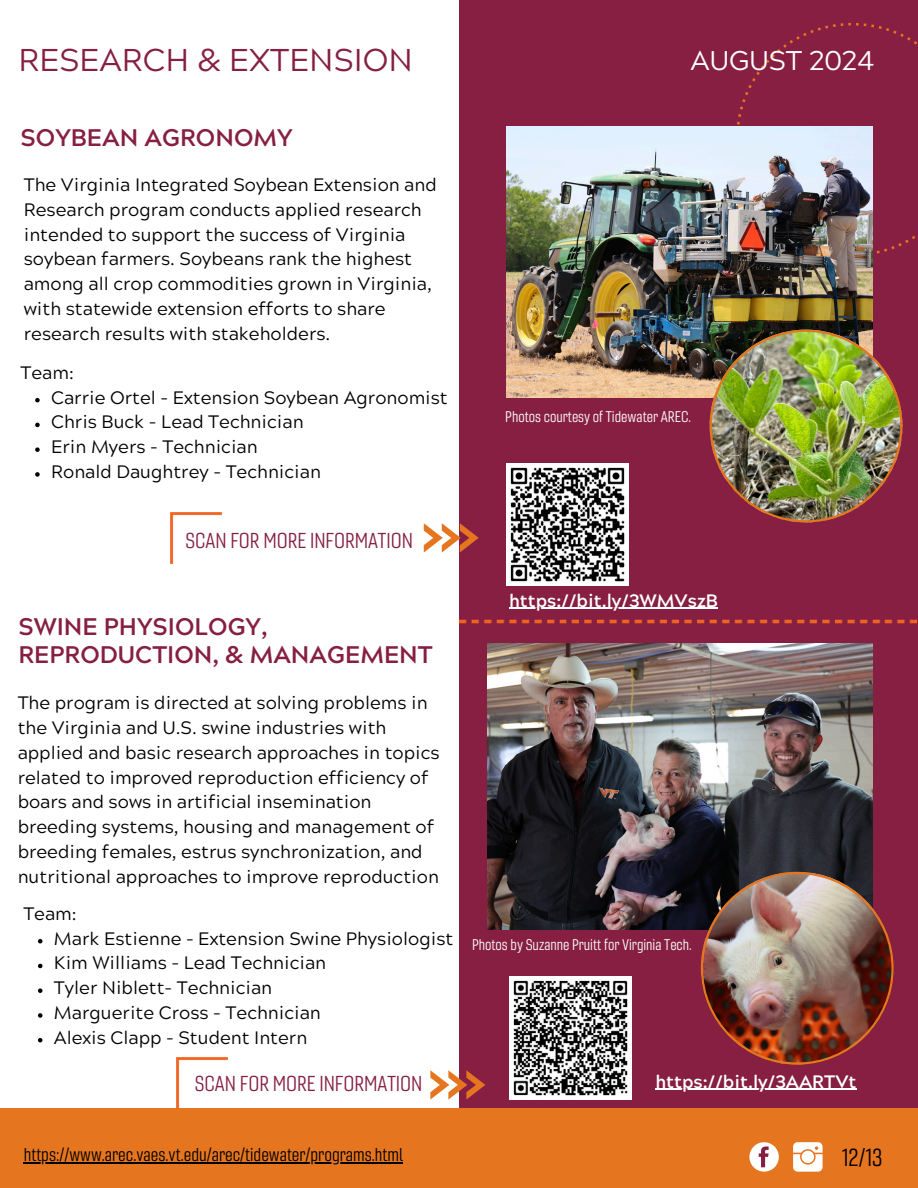
<style>
.page{position:relative;width:918px;height:1188px;background:#fff}
.page>*{position:absolute;margin:0;border:0;box-sizing:border-box;transform-origin:0 0}
.t1{font:31.5px "Acherus Grotesque";color:#861f41}
.t2{font:27px "Acherus Grotesque";color:#fff}
.t3{font:700 24px/28.2px "Acherus Grotesque";color:#861f41}
.t4{font:24px "Gineso Con Boo";color:#000}
.t5{font:21px "Gineso Con Boo";color:#861f41}
.t6{font:18px/24.8px "Acherus Grotesque";color:#000}
.t7{font:18px "Gineso Con Boo";color:#000}
.t8{font:700 18px "Acherus Grotesque";color:#fff}
.t9{font:15px "Gineso Con Boo";color:#fff}
</style>
<div class="page">
<div style="left:459px;top:0;width:459px;height:1110px;background:#861f41"></div>
<div style="left:0;top:1108px;width:918px;height:80px;background:#e5751f"></div>
<svg style="left:737px;top:23px;width:180px;height:233px"></svg>
<img style="left:488px;top:644px;width:385px;height:285px">
<img style="left:701px;top:872px;width:192px;height:192px">
<img style="left:507px;top:126px;width:365px;height:272px">
<img style="left:710px;top:330px;width:192px;height:192px">
<svg style="left:793px;top:1142px;width:29px;height:29px"></svg>
<div style="left:749px;top:1142px;width:30px;height:29px;background:#fff;border-radius:50%"></div>
<svg style="left:759px;top:1146px;width:10px;height:21px"></svg>
<img style="left:509px;top:977px;width:123px;height:122px">
<svg style="left:424px;top:523px;width:55px;height:29px"></svg>
<svg style="left:430px;top:1070px;width:55px;height:30px"></svg>
<img style="left:507px;top:464px;width:121px;height:121px">
<img style="left:459px;top:619px;width:459px;height:5px">
<img style="left:171px;top:513px;width:50px;height:50px">
<svg style="left:35px;top:398px;width:5px;height:4px"></svg>
<svg style="left:35px;top:423px;width:5px;height:4px"></svg>
<svg style="left:35px;top:447px;width:5px;height:5px"></svg>
<svg style="left:35px;top:472px;width:5px;height:5px"></svg>
<hr style="left:24px;top:1162px;width:379px;height:1px;background:#000">
<img style="left:177px;top:1057px;width:50px;height:51px">
<svg style="left:38px;top:939px;width:4px;height:4px"></svg>
<svg style="left:38px;top:964px;width:4px;height:4px"></svg>
<svg style="left:38px;top:988px;width:4px;height:5px"></svg>
<svg style="left:38px;top:1013px;width:4px;height:5px"></svg>
<svg style="left:38px;top:1038px;width:4px;height:4px"></svg>
<hr style="left:509px;top:608px;width:209px;height:1px;background:#fff">
<hr style="left:655px;top:1089px;width:202px;height:1px;background:#fff">
<p class="t1" style="left:18px;top:47px;width:396px">RESEARCH &amp; EXTENSION</p>
<p class="t2" style="left:690px;top:45px;width:186px">AUGUST 2024</p>
<h6 class="t3" style="left:21px;top:126px;width:274px">SOYBEAN AGRONOMY</h6>
<p class="t6" style="left:24px;top:175px;width:415px">The Virginia Integrated Soybean Extension and Research program conducts applied research intended to support the success of Virginia soybean farmers. Soybeans rank the highest among all crop commodities grown in Virginia, with statewide extension efforts to share research results with stakeholders.</p>
<p class="t6" style="left:21px;top:363px;width:55px">Team:</p>
<p class="t6" style="left:51px;top:387px;width:398px">Carrie Ortel - Extension Soybean Agronomist</p>
<h6 class="t6" style="left:51px;top:412px;width:254px">Chris Buck - Lead Technician</h6>
<h1 class="t6" style="left:51px;top:437px;width:208px">Erin Myers - Technician</h1>
<h3 class="t6" style="left:51px;top:462px;width:271px">Ronald Daughtrey - Technician</h3>
<p class="t5" style="left:185px;top:525px;width:229px">SCAN FOR MORE INFORMATION</p>
<p class="t3" style="left:18px;top:615px;width:416px">SWINE PHYSIOLOGY,<br>REPRODUCTION, &amp; MANAGEMENT</p>
<p class="t6" style="left:18px;top:693px;width:423px">The program is directed at solving problems in the Virginia and U.S. swine industries with applied and basic research approaches in topics related to improved reproduction efficiency of boars and sows in artificial insemination breeding systems, housing and management of breeding females, estrus synchronization, and nutritional approaches to improve reproduction</p>
<p class="t6" style="left:23px;top:904px;width:55px">Team:</p>
<p class="t6" style="left:54px;top:928px;width:401px">Mark Estienne - Extension Swine Physiologist</p>
<h5 class="t6" style="left:54px;top:953px;width:274px">Kim Williams - Lead Technician</h5>
<h3 class="t6" style="left:54px;top:978px;width:220px">Tyler Niblett- Technician</h3>
<p class="t6" style="left:54px;top:1003px;width:268px">Marguerite Cross - Technician</p>
<p class="t6" style="left:54px;top:1027px;width:255px">Alexis Clapp - Student Intern</p>
<p class="t5" style="left:195px;top:1068px;width:229px">SCAN FOR MORE INFORMATION</p>
<p class="t9" style="left:505px;top:406px;width:187px">Photos courtesy of Tidewater AREC.</p>
<p class="t8" style="left:509px;top:593px;width:210px">https://bit.ly/3WMVszB</p>
<p class="t9" style="left:472px;top:934px;width:221px">Photos by Suzanne Pruitt for Virginia Tech.</p>
<p class="t8" style="left:655px;top:1074px;width:203px">https://bit.ly/3AARTVt</p>
<p class="t7" style="left:24px;top:1141px;width:381px">https://www.arec.vaes.vt.edu/arec/tidewater/programs.html</p>
<p class="t4" style="left:842px;top:1140px;width:42px">12/13</p>
</div>
